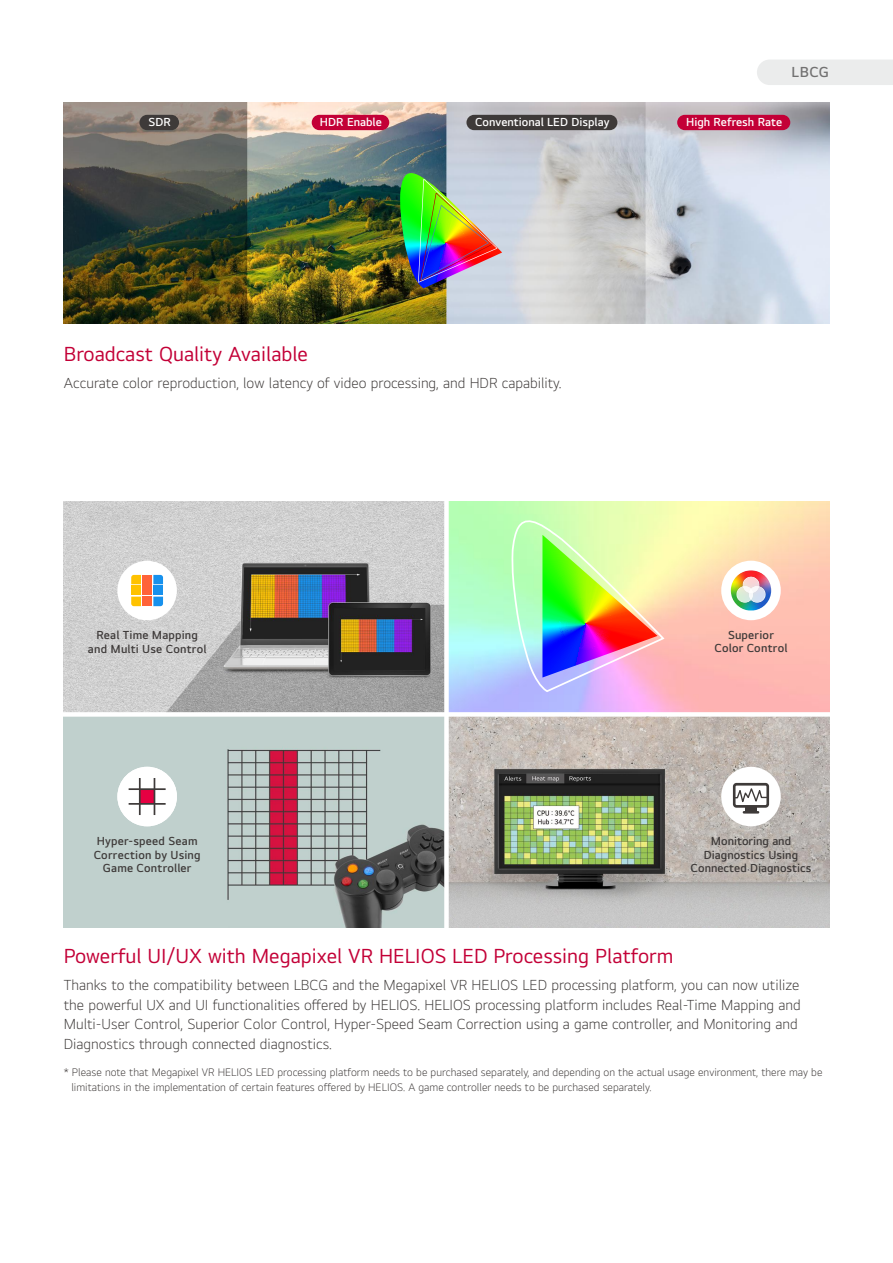
<style>
.page{position:relative;width:893px;height:1263px;background:#fff}
.page>*{position:absolute;margin:0;border:0;box-sizing:border-box;transform-origin:0 0}
.t1{font:21px "LGEI Text TTF";color:#c30037}
.t2{font:300 15px/19.5px "LGEI Text TTF";color:#3e3a39}
.t3{font:600 15px "LGEI Text TTF";color:#727171}
.t4{font:600 12px/13.5px "LGEI Text TTF";letter-spacing:.01em;color:#3e3a39;text-align:center}
.t5{font:600 12px "LGEI Text TTF";color:#fff}
.t6{font:300 11.25px/15px "LGEI Text TTF";color:#3e3a39}
</style>
<div class="page">
<div style="left:757px;top:60px;width:136px;height:25px;background:#ebecec"></div>
<img style="left:64px;top:502px;width:765px;height:425px">
<svg style="left:512px;top:501px;width:154px;height:193px;background:#becfa8"></svg>
<div style="left:721px;top:767px;width:60px;height:59px;background:#fff;border-radius:50%"></div>
<div style="left:733px;top:783px;width:36px;height:25px;background:#3e3a39;border-radius:4px"></div>
<svg style="left:733px;top:785px;width:36px;height:28px"></svg>
<div style="left:63px;top:712px;width:768px;height:5px;background:#fff"></div>
<div style="left:444px;top:498px;width:5px;height:432px;background:#fff"></div>
<div style="left:117px;top:767px;width:60px;height:59px;background:#fff;border-radius:50%"></div>
<div style="left:140px;top:789px;width:14px;height:15px;background:#e60042"></div>
<hr style="left:129px;top:788px;width:37px;height:2px;background:#3e3a39">
<hr style="left:129px;top:803px;width:37px;height:2px;background:#3e3a39">
<hr style="left:154px;top:778px;width:1px;height:37px;background:#3e3a39">
<hr style="left:139px;top:778px;width:2px;height:37px;background:#3e3a39">
<div style="left:117px;top:561px;width:60px;height:59px;background:#fff;border-radius:50%"></div>
<svg style="left:131px;top:575px;width:10px;height:9px"></svg>
<div style="left:131px;top:586px;width:10px;height:9px;background:#ffc200"></div>
<svg style="left:131px;top:597px;width:10px;height:9px"></svg>
<svg style="left:153px;top:575px;width:10px;height:9px"></svg>
<div style="left:143px;top:586px;width:9px;height:9px;background:#ff6338"></div>
<div style="left:143px;top:575px;width:9px;height:9px;background:#ff6338"></div>
<div style="left:143px;top:597px;width:9px;height:9px;background:#ff6338"></div>
<svg style="left:153px;top:597px;width:10px;height:9px"></svg>
<div style="left:153px;top:586px;width:10px;height:9px;background:#1791ed"></div>
<div style="left:721px;top:561px;width:60px;height:59px;background:#fff;border-radius:50%"></div>
<img style="left:731px;top:570px;width:40px;height:40px">
<img style="left:743px;top:577px;width:16px;height:9px">
<img style="left:737px;top:586px;width:28px;height:16px">
<svg style="left:743px;top:586px;width:16px;height:14px"></svg>
<img style="left:64px;top:102px;width:765px;height:221px">
<div style="left:139px;top:115px;width:40px;height:15px;background:#3e3a39;border-radius:8px"></div>
<div style="left:466px;top:115px;width:151px;height:15px;background:#3e3a39;border-radius:8px"></div>
<div style="left:312px;top:115px;width:77px;height:15px;background:#c30037;border-radius:8px"></div>
<div style="left:677px;top:115px;width:113px;height:15px;background:#c30037;border-radius:8px"></div>
<img style="left:400px;top:173px;width:102px;height:115px">
<p class="t3" style="left:792px;top:63px;width:39px">LBCG</p>
<p class="t5" style="left:148px;top:115px;width:24px">SDR</p>
<p class="t5" style="left:320px;top:115px;width:63px">HDR Enable</p>
<p class="t5" style="left:475px;top:115px;width:136px">Conventional LED Display</p>
<p class="t5" style="left:686px;top:115px;width:98px">High Refresh Rate</p>
<h1 class="t1" style="left:64px;top:341px;width:246px">Broadcast Quality Available</h1>
<p class="t2" style="left:64px;top:373px;width:499px">Accurate color reproduction, low latency of video processing, and HDR capability.</p>
<p class="t4" style="left:88px;top:628px;width:120px">Real Time Mapping and Multi Use Control</p>
<p class="t4" style="left:715px;top:628px;width:74px">Superior<br>Color Control</p>
<p class="t4" style="left:94px;top:834px;width:108px">Hyper-speed Seam<br>Correction by Using<br>Game Controller</p>
<p class="t4" style="left:691px;top:834px;width:122px">Monitoring and<br>Diagnostics Using<br>Connected Diagnostics</p>
<h1 class="t1" style="left:64px;top:943px;width:611px">Powerful UI/UX with Megapixel VR HELIOS LED Processing Platform</h1>
<p class="t2" style="left:64px;top:975px;width:738px">Thanks to the compatibility between LBCG and the Megapixel VR HELIOS LED processing platform, you can now utilize the powerful UX and UI functionalities offered by HELIOS. HELIOS processing platform includes Real-Time Mapping and Multi-User Control, Superior Color Control, Hyper-Speed Seam Correction using a game controller, and Monitoring and Diagnostics through connected diagnostics.</p>
<p class="t6" style="left:71px;top:1065px;width:752px;text-indent:-8px">* Please note that Megapixel VR HELIOS LED processing platform needs to be purchased separately, and depending on the actual usage environment, there may be limitations in the implementation of certain features offered by HELIOS. A game controller needs to be purchased separately.</p>
</div>
